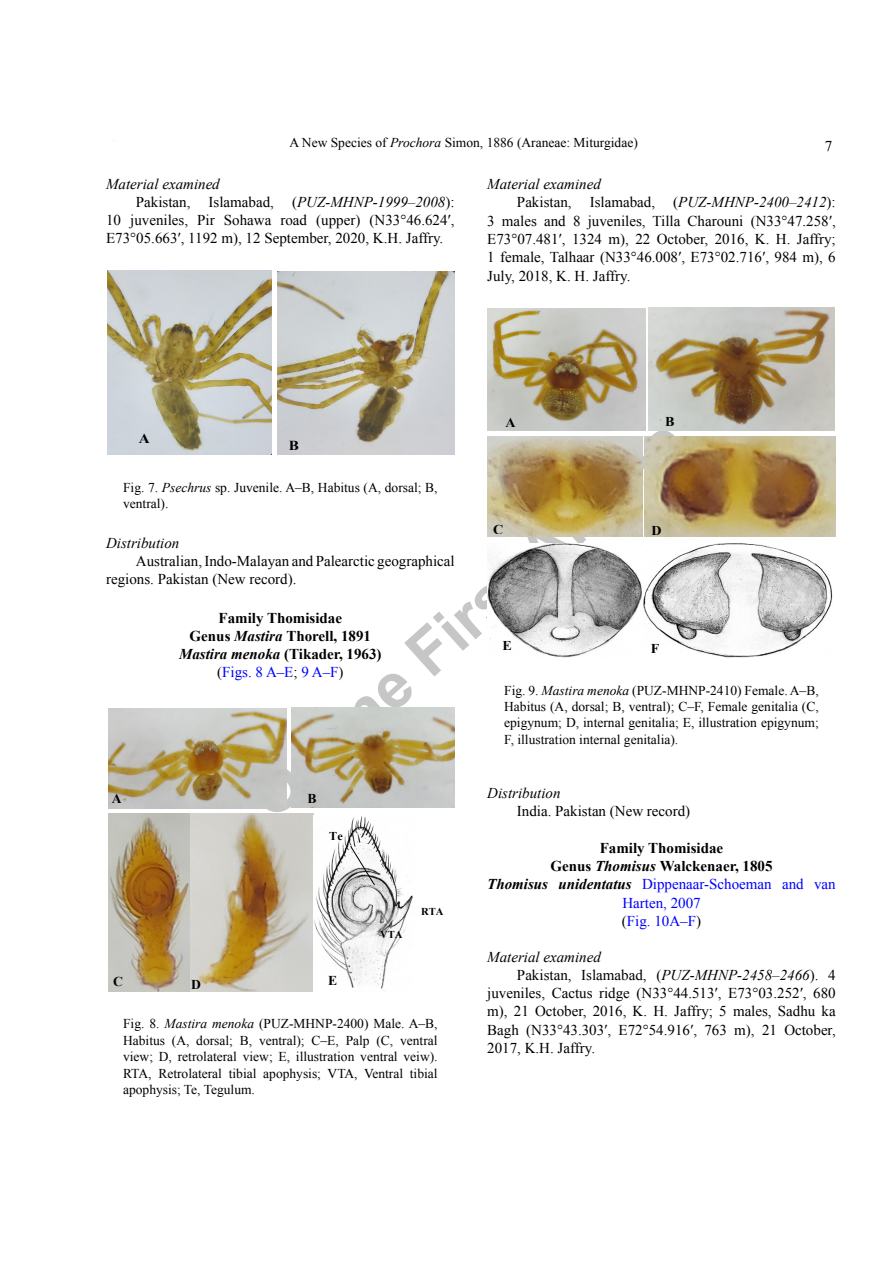
<style>
.page{position:relative;width:893px;height:1263px;background:#fff}
.page>*{position:absolute;margin:0;border:0;box-sizing:border-box;transform-origin:0 0}
.t1{font:700 63px "Arial";color:#c6c6c6}
.t2{font:15px/18px "Times New Roman";color:#000}
.t3{font:15px/18px "Times New Roman";color:#00f;text-align:center}
.t4{font:700 15px/18px "Times New Roman";color:#000;text-align:center}
.t5{font:italic 15px "Times New Roman";color:#000}
.t6{font:700 13.65px "Times New Roman";color:#000;scale:1.11 1}
.t7{font:13.5px/16.2px "Times New Roman";color:#000;text-align:justify}
.t8{font:700 13.5px "Times New Roman";color:#000;scale:1.05 1}
.t9{font:700 13.5px "Times New Roman";color:#000}
.t10{font:700 12px "Times New Roman";color:#000}
.t11{font:700 10.5px "Times New Roman";color:#000}
.s1{font-style:italic}
.s2{font-weight:400}
.s3{font-weight:400;color:#00f}
.s4{font-weight:700;color:#000}
.s5{font-weight:700;font-style:italic;color:#000}
.s6{color:#000}
</style>
<div class="page">
<img style="left:107px;top:271px;width:165px;height:183px">
<img style="left:277px;top:272px;width:177px;height:182px">
<img style="left:109px;top:708px;width:178px;height:100px">
<img style="left:291px;top:707px;width:164px;height:101px">
<img style="left:108px;top:813px;width:205px;height:179px">
<img style="left:314px;top:816px;width:99px;height:175px">
<svg style="left:350px;top:846px;width:25px;height:39px"></svg>
<img style="left:487px;top:308px;width:159px;height:123px">
<img style="left:648px;top:308px;width:187px;height:123px">
<img style="left:487px;top:436px;width:156px;height:101px">
<img style="left:645px;top:436px;width:190px;height:101px">
<img style="left:487px;top:542px;width:345px;height:116px">
<p class="t7" style="left:290px;top:134px;width:350px">A New Species of <span class="s1">Prochora</span> Simon, 1886 (Araneae: Miturgidae)</p>
<p class="t2" style="left:825px;top:137px;width:9px">7</p>
<p class="t5" style="left:106px;top:174px;width:115px">Material examined</p>
<p class="t2" style="left:136px;top:193px;width:320px">Pakistan, Islamabad, (<span class="s1">PUZ-MHNP-1999–2008</span>):</p>
<p class="t2" style="left:106px;top:211px;width:350px">10 juveniles, Pir Sohawa road (upper) (N33°46.624′,</p>
<p class="t2" style="left:106px;top:229px;width:339px">E73°05.663′, 1192 m), 12 September, 2020, K.H. Jaffry.</p>
<p class="t5" style="left:487px;top:174px;width:115px">Material examined</p>
<p class="t2" style="left:517px;top:193px;width:320px">Pakistan, Islamabad, (<span class="s1">PUZ-MHNP-2400–2412</span>):</p>
<p class="t2" style="left:487px;top:211px;width:350px">3 males and 8 juveniles, Tilla Charouni (N33°47.258′,</p>
<p class="t2" style="left:487px;top:230px;width:350px">E73°07.481′, 1324 m), 22 October, 2016, K. H. Jaffry;</p>
<p class="t2" style="left:487px;top:248px;width:350px">1 female, Talhaar (N33°46.008′, E73°02.716′, 984 m), 6</p>
<p class="t2" style="left:487px;top:266px;width:145px">July, 2018, K. H. Jaffry.</p>
<p class="t8" style="left:506px;top:413px;width:11px">A</p>
<p class="t8" style="left:665px;top:412px;width:10px">B</p>
<h1 class="t1" style="left:230px;top:775px;width:561px;rotate:-42deg">Online First Article</h1>
<p class="t6" style="left:139px;top:429px;width:11px">A</p>
<p class="t6" style="left:289px;top:436px;width:11px">B</p>
<p class="t7" style="left:123px;top:479px;width:316px">Fig. 7. <span class="s1">Psechrus</span> sp. Juvenile. A–B, Habitus (A, dorsal; B, ventral).</p>
<p class="t5" style="left:106px;top:532px;width:75px">Distribution</p>
<p class="t2" style="left:106px;top:552px;width:350px;text-indent:30px">Australian, Indo-Malayan and Palearctic geographical regions. Pakistan (New record).</p>
<p class="t4" style="left:179px;top:609px;width:204px">Family Thomisidae<br>Genus <span class="s1">Mastira</span> Thorell, 1891<br><span class="s1">Mastira menoka</span> (Tikader, 1963) <span class="s2">(</span><span class="s3">Figs. 8 A–E</span><span class="s2">;</span> <span class="s3">9 A–F</span><span class="s2">)</span></p>
<p class="t8" style="left:493px;top:520px;width:11px">C</p>
<p class="t8" style="left:652px;top:521px;width:11px">D</p>
<p class="t8" style="left:503px;top:636px;width:10px">E</p>
<p class="t8" style="left:651px;top:639px;width:10px">F</p>
<p class="t7" style="left:504px;top:682px;width:316px">Fig. 9. <span class="s1">Mastira menoka</span> (PUZ-MHNP-2410) Female. A–B, Habitus (A, dorsal; B, ventral); C–F, Female genitalia (C, epigynum; D, internal genitalia; E, illustration epigynum; F, illustration internal genitalia).</p>
<p class="t5" style="left:487px;top:782px;width:75px">Distribution</p>
<p class="t2" style="left:517px;top:801px;width:175px">India. Pakistan (New record)</p>
<p class="t3" style="left:487px;top:839px;width:350px"><span class="s4">Family Thomisidae<br>Genus</span> <span class="s5">Thomisus</span> <span class="s4">Walckenaer, 1805<br></span><span class="s5">Thomisus unidentatus</span> Dippenaar-Schoeman and van<br>Harten, 2007<br><span class="s6">(</span>Fig. 10A–F<span class="s6">)</span></p>
<p class="t5" style="left:487px;top:946px;width:115px">Material examined</p>
<p class="t2" style="left:517px;top:965px;width:320px">Pakistan, Islamabad, (<span class="s1">PUZ-MHNP-2458–2466</span>). 4</p>
<p class="t2" style="left:487px;top:984px;width:350px">juveniles, Cactus ridge (N33°44.513′, E73°03.252′, 680</p>
<p class="t2" style="left:487px;top:1002px;width:350px">m), 21 October, 2016, K. H. Jaffry; 5 males, Sadhu ka</p>
<p class="t2" style="left:487px;top:1020px;width:350px">Bagh (N33°43.303′, E72°54.916′, 763 m), 21 October,</p>
<p class="t2" style="left:487px;top:1039px;width:109px">2017, K.H. Jaffry.</p>
<p class="t9" style="left:112px;top:789px;width:11px">A</p>
<p class="t9" style="left:307px;top:789px;width:11px">B</p>
<p class="t10" style="left:329px;top:828px;width:15px">Te</p>
<p class="t11" style="left:421px;top:904px;width:24px">RTA</p>
<p class="t11" style="left:380px;top:927px;width:24px">VTA</p>
<p class="t9" style="left:113px;top:972px;width:11px">C</p>
<p class="t9" style="left:191px;top:975px;width:11px">D</p>
<p class="t9" style="left:328px;top:971px;width:11px">E</p>
<p class="t7" style="left:123px;top:1015px;width:316px">Fig. 8. <span class="s1">Mastira menoka</span> (PUZ-MHNP-2400) Male. A–B, Habitus (A, dorsal; B, ventral); C–E, Palp (C, ventral view; D, retrolateral view; E, illustration ventral veiw).<br>RTA, Retrolateral tibial apophysis; VTA, Ventral tibial apophysis; Te, Tegulum.</p>
</div>
